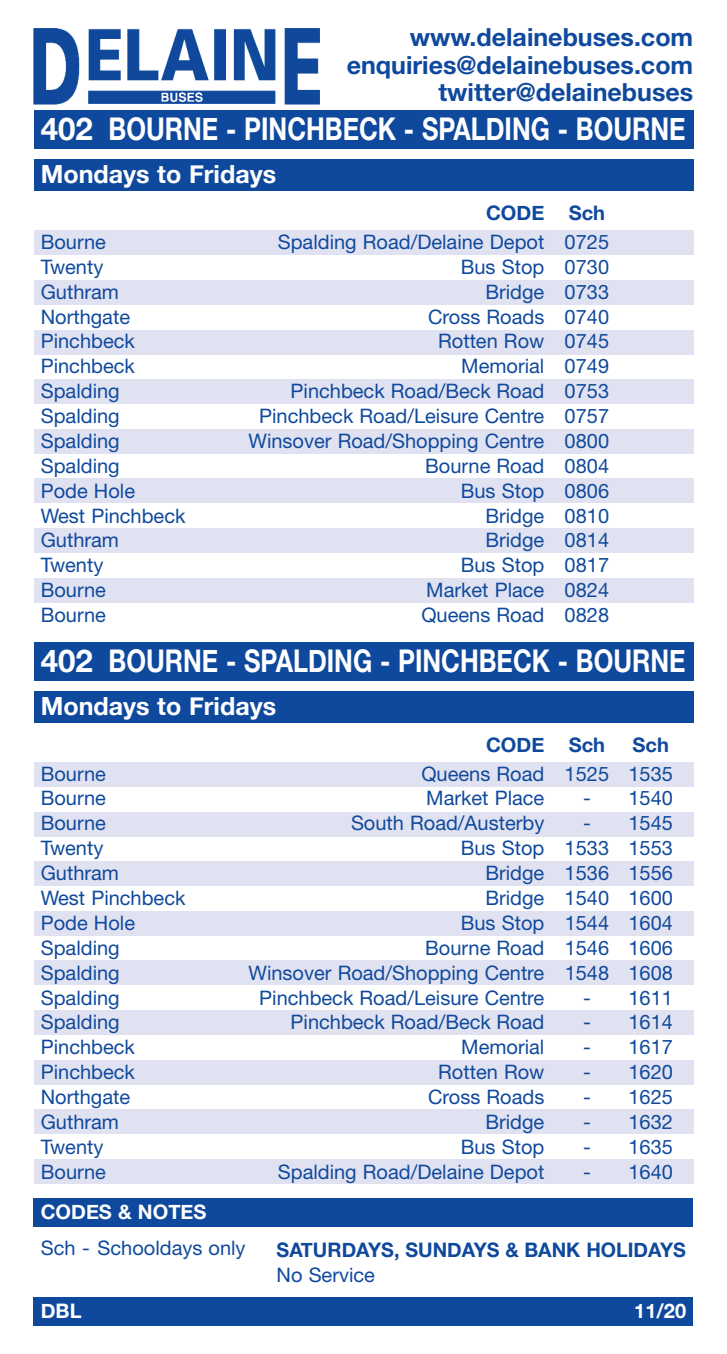
<style>
.page{position:relative;width:727px;height:1354px;background:#fff}
.page>*{position:absolute;margin:0;border:0;box-sizing:border-box;transform-origin:0 0}
.t1{font:700 31.25px "Helvetica Neue";color:#fff}
.t2{font:700 25px/27.5px "Helvetica Neue";color:#0f499d;text-align:right}
.t3{font:700 25px "Helvetica Neue";color:#fff}
.t4{font:20px "Helvetica Neue";color:#0f499d}
.t5{font:700 20px "Helvetica Neue";color:#0f499d}
.t6{font:700 20px "Helvetica Neue";color:#fff}
</style>
<div class="page">
<div style="left:34px;top:230px;width:659px;height:25px;background:#e1e2f1"></div>
<div style="left:34px;top:280px;width:659px;height:25px;background:#e1e2f1"></div>
<div style="left:34px;top:330px;width:659px;height:24px;background:#e1e2f1"></div>
<div style="left:34px;top:379px;width:659px;height:25px;background:#e1e2f1"></div>
<div style="left:34px;top:429px;width:659px;height:25px;background:#e1e2f1"></div>
<div style="left:34px;top:478px;width:659px;height:25px;background:#e1e2f1"></div>
<div style="left:34px;top:528px;width:659px;height:25px;background:#e1e2f1"></div>
<div style="left:34px;top:578px;width:659px;height:24px;background:#e1e2f1"></div>
<div style="left:34px;top:762px;width:659px;height:25px;background:#e1e2f1"></div>
<div style="left:34px;top:811px;width:659px;height:25px;background:#e1e2f1"></div>
<div style="left:34px;top:861px;width:659px;height:25px;background:#e1e2f1"></div>
<div style="left:34px;top:911px;width:659px;height:24px;background:#e1e2f1"></div>
<div style="left:34px;top:960px;width:659px;height:25px;background:#e1e2f1"></div>
<div style="left:34px;top:1010px;width:659px;height:25px;background:#e1e2f1"></div>
<div style="left:34px;top:1059px;width:659px;height:25px;background:#e1e2f1"></div>
<div style="left:34px;top:1109px;width:659px;height:25px;background:#e1e2f1"></div>
<div style="left:34px;top:1159px;width:659px;height:24px;background:#e1e2f1"></div>
<div style="left:34px;top:1198px;width:659px;height:28px;background:#0f499d"></div>
<img style="left:33px;top:28px;width:287px;height:77px">
<div style="left:34px;top:159px;width:659px;height:32px;background:#0f499d"></div>
<div style="left:34px;top:110px;width:659px;height:39px;background:#0f499d"></div>
<div style="left:34px;top:641px;width:659px;height:39px;background:#0f499d"></div>
<div style="left:34px;top:691px;width:659px;height:32px;background:#0f499d"></div>
<div style="left:34px;top:1297px;width:659px;height:28px;background:#0f499d"></div>
<p class="t2" style="left:346px;top:26px;width:348px">www.delainebuses.com enquiries@delainebuses.com twitter@delainebuses</p>
<h1 class="t1" style="left:41px;top:110px;width:646px">402 BOURNE - PINCHBECK - SPALDING - BOURNE</h1>
<p class="t3" style="left:41px;top:159px;width:237px">Mondays to Fridays</p>
<p class="t5" style="left:486px;top:201px;width:120px">CODE Sch</p>
<p class="t4" style="left:41px;top:235px;width:67px">Bourne</p>
<p class="t4" style="left:278px;top:235px;width:333px">Spalding Road/Delaine Depot 0725</p>
<p class="t4" style="left:41px;top:259px;width:64px">Twenty</p>
<p class="t4" style="left:460px;top:259px;width:150px">Bus Stop 0730</p>
<p class="t4" style="left:41px;top:284px;width:80px">Guthram</p>
<p class="t4" style="left:485px;top:284px;width:125px">Bridge 0733</p>
<p class="t4" style="left:41px;top:309px;width:91px">Northgate</p>
<p class="t4" style="left:428px;top:309px;width:182px">Cross Roads 0740</p>
<p class="t4" style="left:41px;top:334px;width:96px">Pinchbeck</p>
<p class="t4" style="left:438px;top:334px;width:172px">Rotten Row 0745</p>
<p class="t4" style="left:41px;top:359px;width:96px">Pinchbeck</p>
<p class="t4" style="left:461px;top:359px;width:149px">Memorial 0749</p>
<p class="t4" style="left:41px;top:384px;width:80px">Spalding</p>
<p class="t4" style="left:290px;top:384px;width:320px">Pinchbeck Road/Beck Road 0753</p>
<p class="t4" style="left:41px;top:409px;width:80px">Spalding</p>
<p class="t4" style="left:259px;top:409px;width:351px">Pinchbeck Road/Leisure Centre 0757</p>
<p class="t4" style="left:41px;top:434px;width:80px">Spalding</p>
<p class="t4" style="left:248px;top:434px;width:362px">Winsover Road/Shopping Centre 0800</p>
<p class="t4" style="left:41px;top:458px;width:80px">Spalding</p>
<p class="t4" style="left:425px;top:458px;width:185px">Bourne Road 0804</p>
<p class="t4" style="left:41px;top:483px;width:96px">Pode Hole</p>
<p class="t4" style="left:460px;top:483px;width:150px">Bus Stop 0806</p>
<p class="t4" style="left:41px;top:508px;width:146px">West Pinchbeck</p>
<p class="t4" style="left:485px;top:508px;width:125px">Bridge 0810</p>
<p class="t4" style="left:41px;top:533px;width:80px">Guthram</p>
<p class="t4" style="left:485px;top:533px;width:125px">Bridge 0814</p>
<p class="t4" style="left:41px;top:558px;width:64px">Twenty</p>
<p class="t4" style="left:460px;top:558px;width:150px">Bus Stop 0817</p>
<p class="t4" style="left:41px;top:583px;width:67px">Bourne</p>
<p class="t4" style="left:426px;top:583px;width:184px">Market Place 0824</p>
<p class="t4" style="left:41px;top:608px;width:67px">Bourne</p>
<p class="t4" style="left:421px;top:608px;width:189px">Queens Road 0828</p>
<h1 class="t1" style="left:41px;top:641px;width:646px">402 BOURNE - SPALDING - PINCHBECK - BOURNE</h1>
<p class="t3" style="left:41px;top:691px;width:237px">Mondays to Fridays</p>
<p class="t5" style="left:486px;top:732px;width:120px">CODE Sch</p>
<p class="t5" style="left:632px;top:732px;width:38px">Sch</p>
<p class="t4" style="left:41px;top:766px;width:67px">Bourne</p>
<p class="t4" style="left:421px;top:766px;width:253px">Queens Road 1525 1535</p>
<p class="t4" style="left:41px;top:791px;width:67px">Bourne</p>
<p class="t4" style="left:426px;top:791px;width:119px">Market Place</p>
<p class="t4" style="left:583px;top:791px;width:91px">- 1540</p>
<p class="t4" style="left:41px;top:816px;width:67px">Bourne</p>
<p class="t4" style="left:351px;top:816px;width:195px">South Road/Austerby</p>
<p class="t4" style="left:583px;top:816px;width:91px">- 1545</p>
<p class="t4" style="left:41px;top:841px;width:64px">Twenty</p>
<p class="t4" style="left:460px;top:841px;width:214px">Bus Stop 1533 1553</p>
<p class="t4" style="left:41px;top:866px;width:80px">Guthram</p>
<p class="t4" style="left:485px;top:866px;width:189px">Bridge 1536 1556</p>
<p class="t4" style="left:41px;top:890px;width:146px">West Pinchbeck</p>
<p class="t4" style="left:485px;top:890px;width:189px">Bridge 1540 1600</p>
<p class="t4" style="left:41px;top:915px;width:96px">Pode Hole</p>
<p class="t4" style="left:460px;top:915px;width:214px">Bus Stop 1544 1604</p>
<p class="t4" style="left:41px;top:940px;width:80px">Spalding</p>
<p class="t4" style="left:425px;top:940px;width:249px">Bourne Road 1546 1606</p>
<p class="t4" style="left:41px;top:965px;width:80px">Spalding</p>
<p class="t4" style="left:248px;top:965px;width:426px">Winsover Road/Shopping Centre 1548 1608</p>
<p class="t4" style="left:41px;top:990px;width:80px">Spalding</p>
<p class="t4" style="left:259px;top:990px;width:286px">Pinchbeck Road/Leisure Centre</p>
<p class="t4" style="left:583px;top:990px;width:91px">- 1611</p>
<p class="t4" style="left:41px;top:1015px;width:80px">Spalding</p>
<p class="t4" style="left:290px;top:1015px;width:255px">Pinchbeck Road/Beck Road</p>
<p class="t4" style="left:583px;top:1015px;width:91px">- 1614</p>
<p class="t4" style="left:41px;top:1040px;width:96px">Pinchbeck</p>
<p class="t4" style="left:461px;top:1040px;width:84px">Memorial</p>
<p class="t4" style="left:583px;top:1040px;width:91px">- 1617</p>
<p class="t4" style="left:41px;top:1065px;width:96px">Pinchbeck</p>
<p class="t4" style="left:438px;top:1065px;width:108px">Rotten Row</p>
<p class="t4" style="left:583px;top:1065px;width:91px">- 1620</p>
<p class="t4" style="left:41px;top:1089px;width:91px">Northgate</p>
<p class="t4" style="left:428px;top:1089px;width:118px">Cross Roads</p>
<p class="t4" style="left:583px;top:1089px;width:91px">- 1625</p>
<p class="t4" style="left:41px;top:1114px;width:80px">Guthram</p>
<p class="t4" style="left:485px;top:1114px;width:60px">Bridge</p>
<p class="t4" style="left:583px;top:1114px;width:91px">- 1632</p>
<p class="t4" style="left:41px;top:1139px;width:64px">Twenty</p>
<p class="t4" style="left:460px;top:1139px;width:85px">Bus Stop</p>
<p class="t4" style="left:583px;top:1139px;width:91px">- 1635</p>
<p class="t4" style="left:41px;top:1164px;width:67px">Bourne</p>
<p class="t4" style="left:278px;top:1164px;width:268px">Spalding Road/Delaine Depot</p>
<p class="t4" style="left:583px;top:1164px;width:91px">- 1640</p>
<p class="t6" style="left:41px;top:1200px;width:167px">CODES &amp; NOTES</p>
<p class="t4" style="left:41px;top:1240px;width:206px">Sch - Schooldays only</p>
<p class="t5" style="left:276px;top:1237px;width:411px">SATURDAYS, SUNDAYS &amp; BANK HOLIDAYS</p>
<p class="t4" style="left:276px;top:1267px;width:100px">No Service</p>
<p class="t6" style="left:41px;top:1298px;width:42px">DBL</p>
<p class="t6" style="left:634px;top:1298px;width:53px">11/20</p>
</div>
